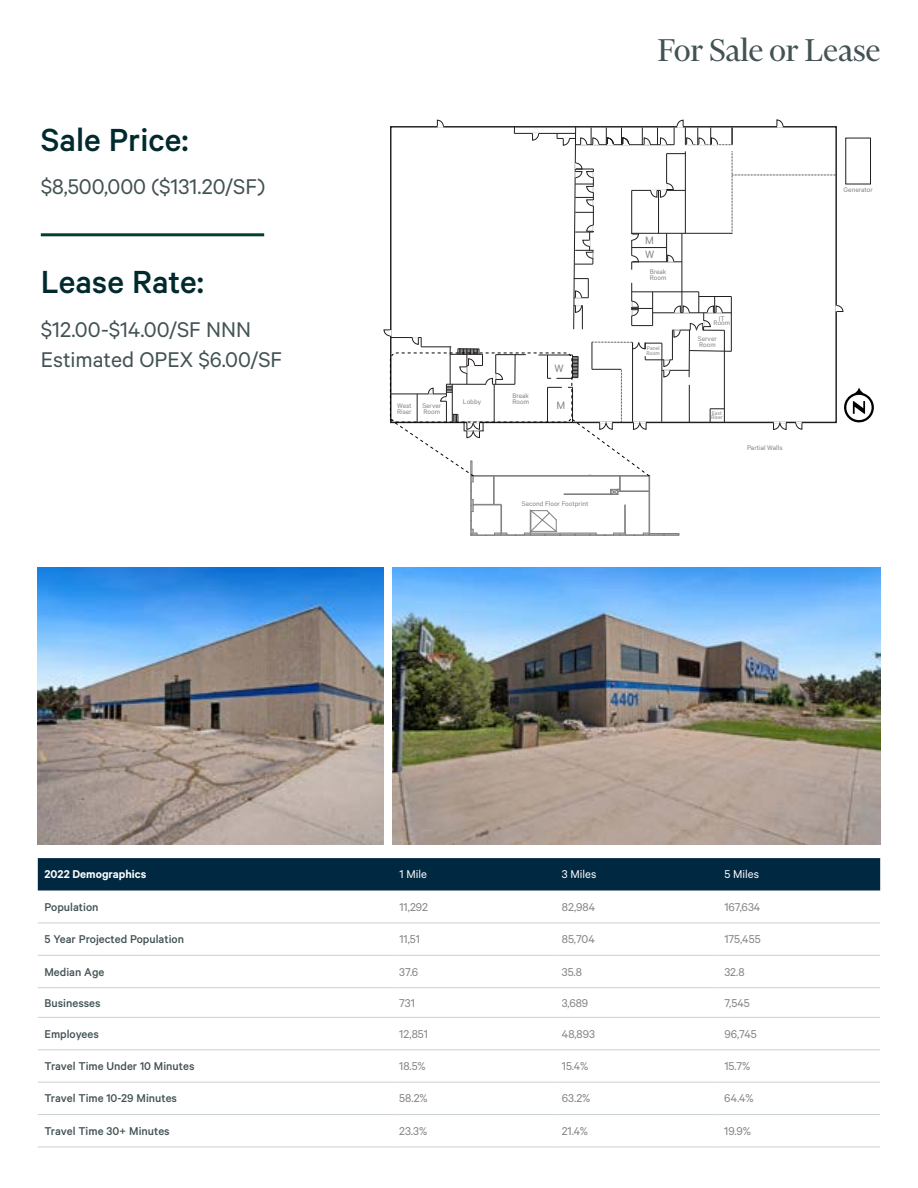
<style>
.page{position:relative;width:918px;height:1188px;background:#fff}
.page>*{position:absolute;margin:0;border:0;box-sizing:border-box;transform-origin:0 0}
.t1{font:500 36px "Calibre";color:#002a2e}
.t2{font:36px "Financier Display";color:#435254}
.t3{font:24px/30px "Calibre";color:#435254}
.t4{font:500 12.75px "Calibre";color:#435254}
.t5{font:12.75px "Calibre";color:#808581}
.t6{font:12.75px "Calibre";color:#fff}
.t7{font:600 12.75px "Calibre";color:#fff}
.t8{font:12px/14.2px "Calibre";color:#808581}
.t9{font:7.5px/6px "Calibre";color:#808581}
.t10{font:6px/4.5px "Calibre";color:#808581}
</style>
<div class="page">
<div style="left:38px;top:858px;width:842px;height:33px;background:#012841"></div>
<hr style="left:38px;top:922px;width:355px;height:1px;background:#cad1d3">
<hr style="left:393px;top:922px;width:162px;height:1px;background:#cad1d3">
<hr style="left:555px;top:922px;width:163px;height:1px;background:#cad1d3">
<hr style="left:718px;top:922px;width:162px;height:1px;background:#cad1d3">
<hr style="left:38px;top:955px;width:355px;height:1px;background:#cad1d3">
<hr style="left:393px;top:955px;width:162px;height:1px;background:#cad1d3">
<hr style="left:555px;top:955px;width:163px;height:1px;background:#cad1d3">
<hr style="left:718px;top:955px;width:162px;height:1px;background:#cad1d3">
<hr style="left:38px;top:987px;width:355px;height:1px;background:#cad1d3">
<hr style="left:393px;top:987px;width:162px;height:1px;background:#cad1d3">
<hr style="left:555px;top:987px;width:163px;height:1px;background:#cad1d3">
<hr style="left:718px;top:987px;width:162px;height:1px;background:#cad1d3">
<hr style="left:38px;top:1017px;width:355px;height:1px;background:#cad1d3">
<hr style="left:393px;top:1017px;width:162px;height:1px;background:#cad1d3">
<hr style="left:555px;top:1017px;width:163px;height:1px;background:#cad1d3">
<hr style="left:718px;top:1017px;width:162px;height:1px;background:#cad1d3">
<hr style="left:38px;top:1049px;width:355px;height:1px;background:#cad1d3">
<hr style="left:393px;top:1049px;width:162px;height:1px;background:#cad1d3">
<hr style="left:555px;top:1049px;width:163px;height:1px;background:#cad1d3">
<hr style="left:718px;top:1049px;width:162px;height:1px;background:#cad1d3">
<hr style="left:38px;top:1082px;width:355px;height:1px;background:#cad1d3">
<hr style="left:393px;top:1082px;width:162px;height:1px;background:#cad1d3">
<hr style="left:555px;top:1082px;width:163px;height:1px;background:#cad1d3">
<hr style="left:718px;top:1082px;width:162px;height:1px;background:#cad1d3">
<hr style="left:38px;top:1114px;width:355px;height:1px;background:#cad1d3">
<hr style="left:393px;top:1114px;width:162px;height:1px;background:#cad1d3">
<hr style="left:555px;top:1114px;width:163px;height:1px;background:#cad1d3">
<hr style="left:718px;top:1114px;width:162px;height:1px;background:#cad1d3">
<hr style="left:38px;top:1146px;width:355px;height:1px;background:#cad1d3">
<hr style="left:393px;top:1146px;width:162px;height:1px;background:#cad1d3">
<hr style="left:555px;top:1146px;width:163px;height:1px;background:#cad1d3">
<hr style="left:718px;top:1146px;width:162px;height:1px;background:#cad1d3">
<img style="left:393px;top:568px;width:487px;height:276px">
<img style="left:38px;top:568px;width:345px;height:276px">
<svg style="left:384px;top:119px;width:490px;height:417px"></svg>
<hr style="left:41px;top:233px;width:223px;height:3px;background:#00402d">
<h1 class="t1" style="left:41px;top:119px;width:149px">Sale Price:</h1>
<h2 class="t3" style="left:41px;top:171px;width:226px">$8,500,000 ($131.20/SF)</h2>
<h1 class="t1" style="left:41px;top:261px;width:165px">Lease Rate:</h1>
<h2 class="t3" style="left:41px;top:314px;width:243px">$12.00-$14.00/SF NNN<br>Estimated OPEX $6.00/SF</h2>
<p class="t9" style="left:397px;top:402px;width:16px">West<br>Riser</p>
<p class="t9" style="left:422px;top:402px;width:20px">Server<br>Room</p>
<p class="t9" style="left:463px;top:398px;width:20px">Lobby</p>
<p class="t9" style="left:512px;top:392px;width:18px">Break<br>Room</p>
<p class="t8" style="left:555px;top:360px;width:11px">W</p>
<p class="t8" style="left:556px;top:398px;width:10px">M</p>
<p class="t9" style="left:522px;top:500px;width:68px">Second Floor Footprint</p>
<h1 class="t2" style="left:658px;top:32px;width:224px">For Sale or Lease</h1>
<p class="t8" style="left:645px;top:233px;width:11px">M<br>W</p>
<p class="t9" style="left:650px;top:268px;width:18px">Break<br>Room</p>
<p class="t10" style="left:647px;top:346px;width:15px">Panel<br>Room</p>
<p class="t9" style="left:719px;top:315px;width:7px">IT</p>
<p class="t9" style="left:698px;top:314px;width:34px;line-height:16px;text-indent:16px">Room<br>Server</p>
<p class="t9" style="left:699px;top:341px;width:18px">Room</p>
<p class="t10" style="left:711px;top:411px;width:13px">East<br>Riser</p>
<p class="t9" style="left:747px;top:445px;width:37px">Partial Walls</p>
<p class="t9" style="left:844px;top:186px;width:31px">Generator</p>
<p class="t7" style="left:45px;top:867px;width:103px">2022 Demographics</p>
<p class="t6" style="left:399px;top:867px;width:29px">1 Mile</p>
<p class="t6" style="left:562px;top:867px;width:36px">3 Miles</p>
<p class="t6" style="left:724px;top:867px;width:36px">5 Miles</p>
<p class="t4" style="left:45px;top:899px;width:55px">Population</p>
<p class="t5" style="left:399px;top:899px;width:30px">11,292</p>
<p class="t5" style="left:562px;top:899px;width:35px">82,984</p>
<p class="t5" style="left:724px;top:899px;width:38px">167,634</p>
<p class="t4" style="left:45px;top:932px;width:141px">5 Year Projected Population</p>
<p class="t5" style="left:399px;top:932px;width:22px">11,51</p>
<p class="t5" style="left:562px;top:932px;width:35px">85,704</p>
<p class="t5" style="left:724px;top:932px;width:38px">175,455</p>
<p class="t4" style="left:45px;top:964px;width:61px">Median Age</p>
<p class="t5" style="left:399px;top:964px;width:20px">37.6</p>
<p class="t5" style="left:562px;top:964px;width:22px">35.8</p>
<p class="t5" style="left:724px;top:964px;width:22px">32.8</p>
<p class="t4" style="left:44px;top:995px;width:58px">Businesses</p>
<p class="t5" style="left:399px;top:995px;width:17px">731</p>
<p class="t5" style="left:562px;top:995px;width:28px">3,689</p>
<p class="t5" style="left:724px;top:995px;width:27px">7,545</p>
<p class="t4" style="left:44px;top:1026px;width:56px">Employees</p>
<p class="t5" style="left:399px;top:1026px;width:30px">12,851</p>
<p class="t5" style="left:562px;top:1026px;width:35px">48,893</p>
<p class="t5" style="left:724px;top:1026px;width:34px">96,745</p>
<p class="t4" style="left:44px;top:1059px;width:152px">Travel Time Under 10 Minutes</p>
<p class="t5" style="left:399px;top:1059px;width:28px">18.5%</p>
<p class="t5" style="left:562px;top:1059px;width:28px">15.4%</p>
<p class="t5" style="left:724px;top:1059px;width:27px">15.7%</p>
<p class="t4" style="left:44px;top:1091px;width:134px">Travel Time 10-29 Minutes</p>
<p class="t5" style="left:399px;top:1091px;width:30px">58.2%</p>
<p class="t5" style="left:562px;top:1091px;width:30px">63.2%</p>
<p class="t5" style="left:724px;top:1091px;width:31px">64.4%</p>
<p class="t4" style="left:44px;top:1123px;width:127px">Travel Time 30+ Minutes</p>
<p class="t5" style="left:399px;top:1123px;width:29px">23.3%</p>
<p class="t5" style="left:562px;top:1123px;width:28px">21.4%</p>
<p class="t5" style="left:724px;top:1123px;width:28px">19.9%</p>
</div>
